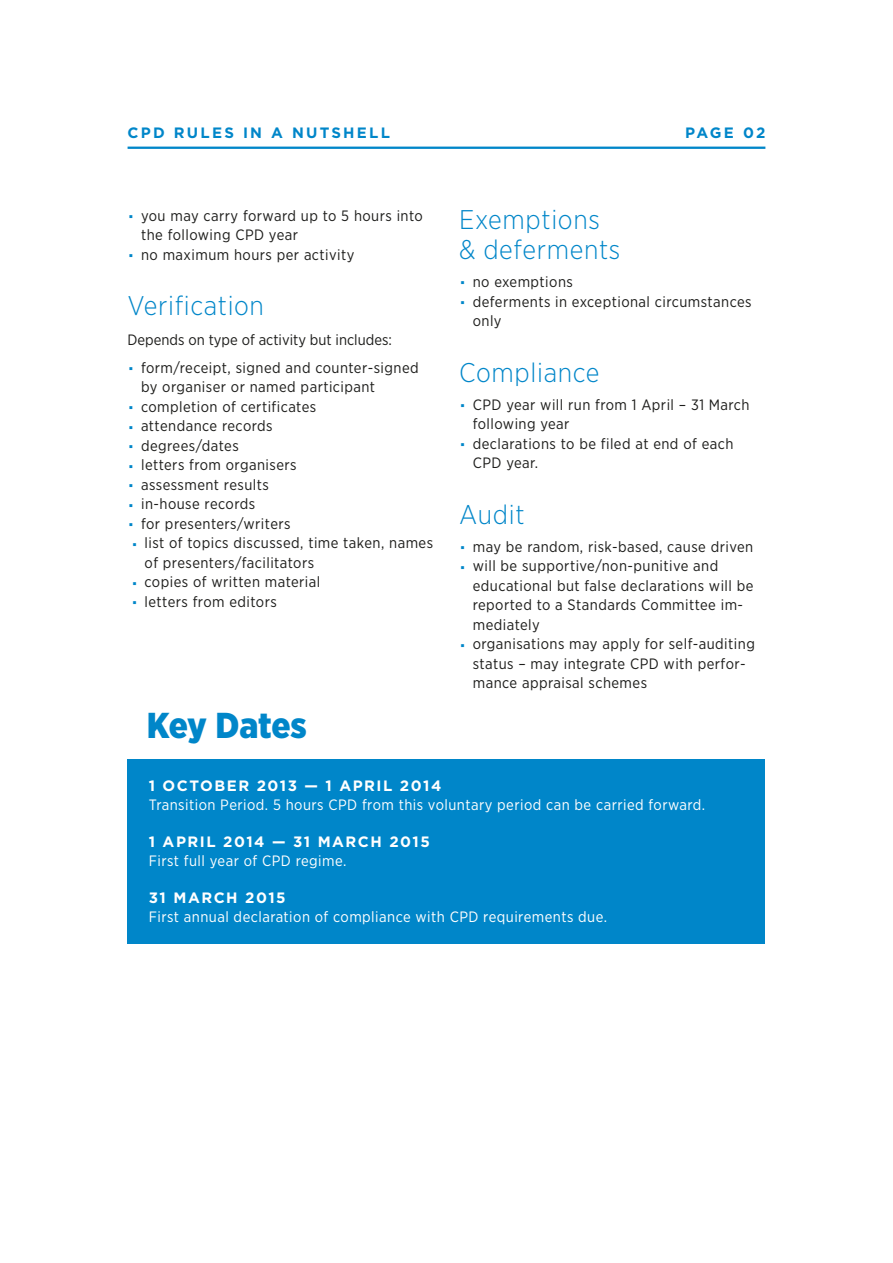
<style>
.page{position:relative;width:893px;height:1263px;background:#fff}
.page>*{position:absolute;margin:0;border:0;box-sizing:border-box;transform-origin:0 0}
.t1{font:900 36px "Gotham Narrow";letter-spacing:-.01em;color:#0086c9}
.t2{font:300 27px/30px "Gotham Narrow";letter-spacing:.025em;color:#0086c9}
.t3{font:15px/19.5px "Gotham Narrow";letter-spacing:.03em;color:#1d1d1b}
.Body{font:15px "Gotham Narrow";letter-spacing:.03em;color:#fff}
.Body-2{font:700 15px "Gotham";letter-spacing:.1em;color:#fff}
.t4{font:15px "Gotham Narrow";color:#1d1d1b}
.t5{font:700 15px "Gotham";letter-spacing:.15em;color:#0086c9}
.s1{font-size:27.9px;color:#0086c9}
</style>
<div class="page">
<div style="left:128px;top:759px;width:637px;height:185px;background:#0086c9"></div>
<hr style="left:128px;top:147px;width:637px;height:2px;background:#0086c9">
<p class="t5" style="left:128px;top:123px;width:264px">CPD RULES IN A NUTSHELL</p>
<p class="t5" style="left:685px;top:123px;width:82px">PAGE 02</p>
<p class="t3" style="left:141px;top:206px;width:283px;text-indent:-14px"><span class="s1">·</span> you may carry forward up to 5 hours into the following CPD year</p>
<p class="t3" style="left:128px;top:245px;width:228px"><span class="s1">·</span> no maximum hours per activity</p>
<p class="t2" style="left:128px;top:290px;width:138px">Verification</p>
<p class="t4" style="left:128px;top:330px;width:266px">Depends on type of activity but includes:</p>
<p class="t3" style="left:141px;top:358px;width:279px;text-indent:-14px"><span class="s1">·</span> form/receipt, signed and counter-signed by organiser or named participant</p>
<p class="t3" style="left:128px;top:397px;width:190px"><span class="s1">·</span> completion of certificates</p>
<p class="t3" style="left:128px;top:416px;width:147px"><span class="s1">·</span> attendance records</p>
<p class="t3" style="left:128px;top:436px;width:113px"><span class="s1">·</span> degrees/dates</p>
<p class="t3" style="left:128px;top:455px;width:171px"><span class="s1">·</span> letters from organisers</p>
<p class="t3" style="left:128px;top:475px;width:143px"><span class="s1">·</span> assessment results</p>
<p class="t3" style="left:128px;top:494px;width:129px"><span class="s1">·</span> in-house records</p>
<p class="t3" style="left:128px;top:514px;width:165px"><span class="s1">·</span> for presenters/writers</p>
<p class="t3" style="left:145px;top:533px;width:290px;text-indent:-14px"><span class="s1">·</span> list of topics discussed, time taken, names of presenters/facilitators</p>
<p class="t3" style="left:131px;top:572px;width:191px"><span class="s1">·</span> copies of written material</p>
<p class="t3" style="left:131px;top:592px;width:147px"><span class="s1">·</span> letters from editors</p>
<p class="t2" style="left:459px;top:204px;width:163px">Exemptions &amp; deferments</p>
<p class="t3" style="left:459px;top:272px;width:115px"><span class="s1">·</span> no exemptions</p>
<p class="t3" style="left:473px;top:291px;width:280px;text-indent:-14px"><span class="s1">·</span> deferments in exceptional circumstances only</p>
<p class="t2" style="left:459px;top:357px;width:142px">Compliance</p>
<p class="t3" style="left:473px;top:394px;width:278px;text-indent:-14px"><span class="s1">·</span> CPD year will run from 1 April – 31 March following year</p>
<p class="t3" style="left:473px;top:433px;width:262px;text-indent:-14px"><span class="s1">·</span> declarations to be filed at end of each<br>CPD year.</p>
<p class="t2" style="left:459px;top:499px;width:67px">Audit</p>
<p class="t3" style="left:459px;top:536px;width:295px"><span class="s1">·</span> may be random, risk-based, cause driven</p>
<p class="t3" style="left:473px;top:556px;width:282px;text-indent:-14px"><span class="s1">·</span> will be supportive/non-punitive and educational but false declarations will be reported to a Standards Committee im&shy;mediately</p>
<p class="t3" style="left:473px;top:634px;width:284px;text-indent:-14px"><span class="s1">·</span> organisations may apply for self-auditing status – may integrate CPD with perfor&shy;mance appraisal schemes</p>
<p class="t1" style="left:147px;top:701px;width:161px">Key Dates</p>
<p class="Body-2" style="left:149px;top:776px;width:294px">1 OCTOBER 2013 — 1 APRIL 2014</p>
<p class="Body" style="left:149px;top:796px;width:558px">Transition Period. 5 hours CPD from this voluntary period can be carried forward.</p>
<p class="Body-2" style="left:149px;top:832px;width:283px">1 APRIL 2014 — 31 MARCH 2015</p>
<p class="Body" style="left:149px;top:852px;width:199px">First full year of CPD regime.</p>
<p class="Body-2" style="left:149px;top:888px;width:138px">31 MARCH 2015</p>
<p class="Body" style="left:149px;top:908px;width:460px">First annual declaration of compliance with CPD requirements due.</p>
</div>
